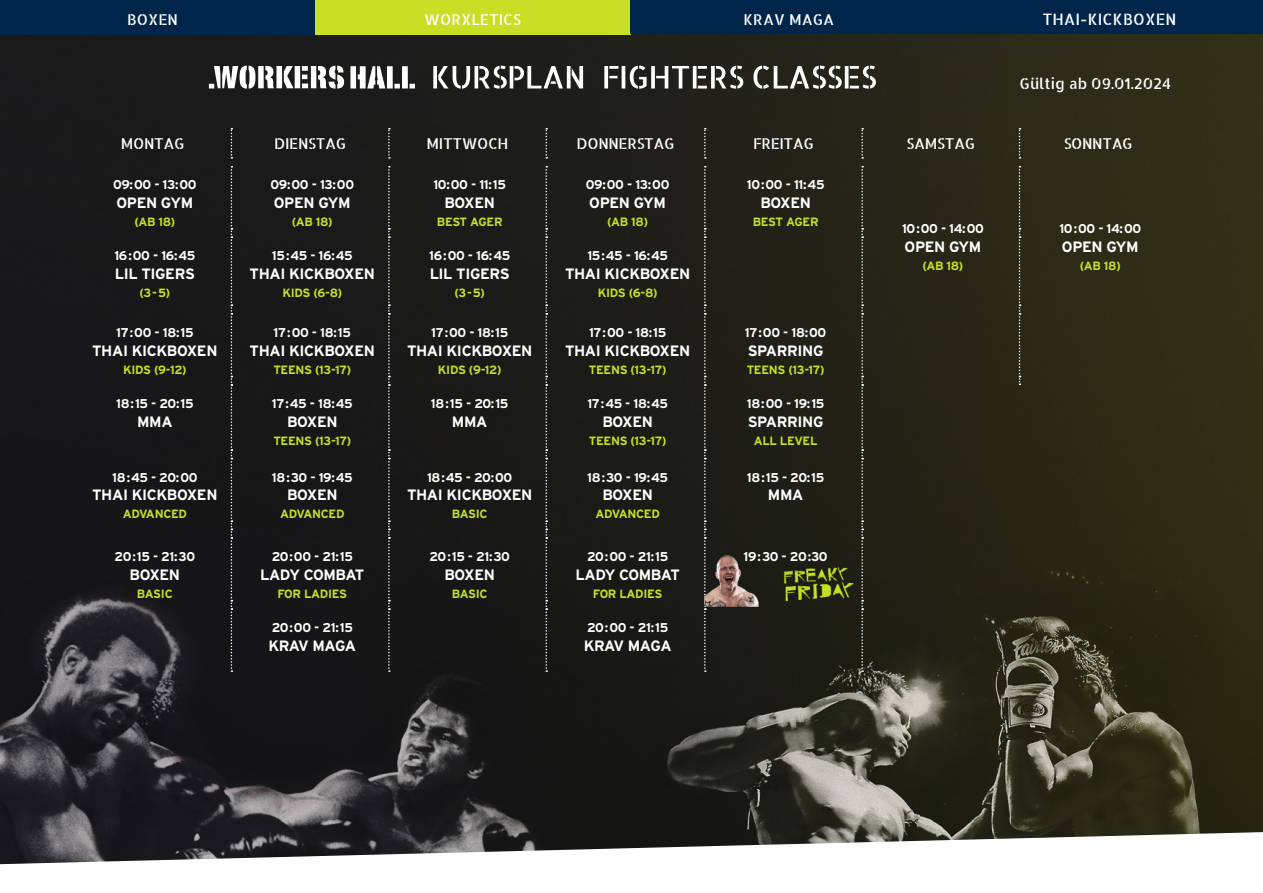
<style>
.page{position:relative;width:1263px;height:893px;background:#fff}
.page>*{position:absolute;margin:0;border:0;box-sizing:border-box;transform-origin:0 0}
.t1{font:15.75px "Allerta Stencil";color:#fff}
.t2{font:700 15px "Interstate";letter-spacing:-.025em;color:#fff}
.t3{font:15px "Allerta Stencil";letter-spacing:-.025em;color:#fff}
.t4{font:15px "Allerta Stencil";color:#fff}
.t5{font:700 12.75px "Interstate";letter-spacing:-.025em;color:#fff}
.t6{font:700 12px "Interstate";letter-spacing:-.025em;color:#c7e025}
</style>
<div class="page">
<img style="left:0;top:34px;width:1263px;height:785px">
<div style="left:0;top:819px;width:1263px;height:74px;background:#000;opacity:.15"></div>
<svg style="left:0;top:832px;width:1263px;height:61px"></svg>
<svg style="left:231px;top:128px;width:1px;height:31px"></svg>
<svg style="left:388px;top:128px;width:2px;height:31px"></svg>
<svg style="left:545px;top:128px;width:2px;height:31px"></svg>
<svg style="left:704px;top:128px;width:2px;height:31px"></svg>
<svg style="left:861px;top:128px;width:2px;height:31px"></svg>
<svg style="left:1019px;top:128px;width:1px;height:31px"></svg>
<svg style="left:1019px;top:166px;width:1px;height:219px"></svg>
<svg style="left:704px;top:166px;width:2px;height:506px"></svg>
<svg style="left:231px;top:166px;width:1px;height:506px"></svg>
<svg style="left:388px;top:166px;width:2px;height:506px"></svg>
<svg style="left:861px;top:166px;width:2px;height:506px"></svg>
<svg style="left:545px;top:166px;width:2px;height:506px"></svg>
<div style="left:947px;top:0;width:316px;height:34px;background:#00254b"></div>
<div style="left:315px;top:0;width:315px;height:34px;background:#c7e025"></div>
<div style="left:630px;top:0;width:317px;height:34px;background:#00254b"></div>
<div style="left:0;top:0;width:315px;height:34px;background:#00254b"></div>
<img style="left:704px;top:545px;width:62px;height:62px">
<img style="left:781px;top:557px;width:79px;height:50px">
<svg style="left:433px;top:66px;width:150px;height:23px"></svg>
<svg style="left:209px;top:66px;width:206px;height:23px"></svg>
<svg style="left:604px;top:66px;width:272px;height:23px"></svg>
<p class="t3" style="left:127px;top:9px;width:53px">BOXEN</p>
<p class="t4" style="left:424px;top:9px;width:98px">WORXLETICS</p>
<p class="t4" style="left:743px;top:9px;width:92px">KRAV MAGA</p>
<p class="t1" style="left:1042px;top:9px;width:135px">THAI-KICKBOXEN</p>
<p class="t4" style="left:1020px;top:73px;width:153px">Gültig ab 09.01.2024</p>
<p class="t3" style="left:121px;top:134px;width:65px">MONTAG</p>
<p class="t3" style="left:274px;top:134px;width:73px">DIENSTAG</p>
<p class="t3" style="left:427px;top:134px;width:84px">MITTWOCH</p>
<p class="t3" style="left:576px;top:134px;width:100px">DONNERSTAG</p>
<p class="t3" style="left:753px;top:134px;width:62px">FREITAG</p>
<p class="t3" style="left:907px;top:134px;width:70px">SAMSTAG</p>
<p class="t3" style="left:1064px;top:134px;width:70px">SONNTAG</p>
<p class="t5" style="left:113px;top:177px;width:85px">09:00 - 13:00</p>
<p class="t2" style="left:116px;top:194px;width:78px">OPEN GYM</p>
<p class="t6" style="left:134px;top:216px;width:42px">(AB 18)</p>
<p class="t5" style="left:270px;top:177px;width:85px">09:00 - 13:00</p>
<p class="t2" style="left:274px;top:194px;width:78px">OPEN GYM</p>
<p class="t6" style="left:292px;top:216px;width:42px">(AB 18)</p>
<p class="t5" style="left:433px;top:177px;width:74px">10:00 - 11:15</p>
<p class="t2" style="left:444px;top:194px;width:52px">BOXEN</p>
<p class="t6" style="left:437px;top:216px;width:67px">BEST AGER</p>
<p class="t5" style="left:586px;top:177px;width:85px">09:00 - 13:00</p>
<p class="t2" style="left:589px;top:194px;width:78px">OPEN GYM</p>
<p class="t6" style="left:607px;top:216px;width:42px">(AB 18)</p>
<p class="t5" style="left:747px;top:177px;width:79px">10:00 - 11:45</p>
<p class="t2" style="left:760px;top:194px;width:52px">BOXEN</p>
<p class="t6" style="left:753px;top:216px;width:67px">BEST AGER</p>
<p class="t5" style="left:902px;top:221px;width:83px">10:00 - 14:00</p>
<p class="t2" style="left:904px;top:238px;width:78px">OPEN GYM</p>
<p class="t6" style="left:922px;top:259px;width:42px">(AB 18)</p>
<p class="t5" style="left:1059px;top:221px;width:83px">10:00 - 14:00</p>
<p class="t2" style="left:1062px;top:238px;width:78px">OPEN GYM</p>
<p class="t6" style="left:1080px;top:259px;width:42px">(AB 18)</p>
<p class="t5" style="left:114px;top:249px;width:82px">16:00 - 16:45</p>
<p class="t2" style="left:115px;top:265px;width:82px">LIL TIGERS</p>
<p class="t6" style="left:140px;top:286px;width:32px">(3-5)</p>
<p class="t5" style="left:272px;top:249px;width:82px">15:45 - 16:45</p>
<p class="t2" style="left:250px;top:265px;width:127px">THAI KICKBOXEN</p>
<p class="t6" style="left:282px;top:286px;width:61px">KIDS (6-8)</p>
<p class="t5" style="left:429px;top:249px;width:82px">16:00 - 16:45</p>
<p class="t2" style="left:430px;top:265px;width:82px">LIL TIGERS</p>
<p class="t6" style="left:454px;top:286px;width:32px">(3-5)</p>
<p class="t5" style="left:587px;top:249px;width:82px">15:45 - 16:45</p>
<p class="t2" style="left:565px;top:265px;width:127px">THAI KICKBOXEN</p>
<p class="t6" style="left:598px;top:286px;width:61px">KIDS (6-8)</p>
<p class="t5" style="left:116px;top:325px;width:79px">17:00 - 18:15</p>
<p class="t2" style="left:92px;top:342px;width:127px">THAI KICKBOXEN</p>
<p class="t6" style="left:123px;top:363px;width:65px">KIDS (9-12)</p>
<p class="t5" style="left:116px;top:396px;width:79px">18:15 - 20:15</p>
<p class="t2" style="left:137px;top:413px;width:37px">MMA</p>
<p class="t5" style="left:112px;top:470px;width:87px">18:45 - 20:00</p>
<p class="t2" style="left:92px;top:487px;width:127px">THAI KICKBOXEN</p>
<p class="t6" style="left:123px;top:507px;width:66px">ADVANCED</p>
<p class="t5" style="left:115px;top:549px;width:82px">20:15 - 21:30</p>
<p class="t2" style="left:130px;top:566px;width:52px">BOXEN</p>
<p class="t6" style="left:137px;top:587px;width:37px">BASIC</p>
<p class="t5" style="left:274px;top:325px;width:79px">17:00 - 18:15</p>
<p class="t2" style="left:250px;top:342px;width:127px">THAI KICKBOXEN</p>
<p class="t6" style="left:273px;top:363px;width:79px">TEENS (13-17)</p>
<p class="t5" style="left:272px;top:396px;width:82px">17:45 - 18:45</p>
<p class="t2" style="left:287px;top:413px;width:52px">BOXEN</p>
<p class="t6" style="left:273px;top:434px;width:79px">TEENS (13-17)</p>
<p class="t5" style="left:272px;top:470px;width:82px">18:30 - 19:45</p>
<p class="t2" style="left:287px;top:487px;width:52px">BOXEN</p>
<p class="t6" style="left:280px;top:507px;width:66px">ADVANCED</p>
<p class="t5" style="left:272px;top:549px;width:83px">20:00 - 21:15</p>
<p class="t2" style="left:260px;top:566px;width:106px">LADY COMBAT</p>
<p class="t6" style="left:277px;top:587px;width:71px">FOR LADIES</p>
<p class="t5" style="left:272px;top:620px;width:83px">20:00 - 21:15</p>
<p class="t2" style="left:268px;top:637px;width:89px">KRAV MAGA</p>
<p class="t5" style="left:431px;top:325px;width:79px">17:00 - 18:15</p>
<p class="t2" style="left:407px;top:342px;width:127px">THAI KICKBOXEN</p>
<p class="t6" style="left:438px;top:363px;width:65px">KIDS (9-12)</p>
<p class="t5" style="left:431px;top:396px;width:79px">18:15 - 20:15</p>
<p class="t2" style="left:452px;top:413px;width:37px">MMA</p>
<p class="t5" style="left:427px;top:470px;width:87px">18:45 - 20:00</p>
<p class="t2" style="left:407px;top:487px;width:127px">THAI KICKBOXEN</p>
<p class="t6" style="left:452px;top:507px;width:37px">BASIC</p>
<p class="t5" style="left:429px;top:549px;width:82px">20:15 - 21:30</p>
<p class="t2" style="left:444px;top:566px;width:52px">BOXEN</p>
<p class="t6" style="left:452px;top:587px;width:37px">BASIC</p>
<p class="t5" style="left:589px;top:325px;width:79px">17:00 - 18:15</p>
<p class="t2" style="left:565px;top:342px;width:127px">THAI KICKBOXEN</p>
<p class="t6" style="left:589px;top:363px;width:79px">TEENS (13-17)</p>
<p class="t5" style="left:587px;top:396px;width:82px">17:45 - 18:45</p>
<p class="t2" style="left:602px;top:413px;width:52px">BOXEN</p>
<p class="t6" style="left:589px;top:434px;width:79px">TEENS (13-17)</p>
<p class="t5" style="left:587px;top:470px;width:82px">18:30 - 19:45</p>
<p class="t2" style="left:602px;top:487px;width:52px">BOXEN</p>
<p class="t6" style="left:595px;top:507px;width:66px">ADVANCED</p>
<p class="t5" style="left:587px;top:549px;width:83px">20:00 - 21:15</p>
<p class="t2" style="left:575px;top:566px;width:106px">LADY COMBAT</p>
<p class="t6" style="left:593px;top:587px;width:71px">FOR LADIES</p>
<p class="t5" style="left:587px;top:620px;width:83px">20:00 - 21:15</p>
<p class="t2" style="left:584px;top:637px;width:89px">KRAV MAGA</p>
<p class="t5" style="left:745px;top:325px;width:83px">17:00 - 18:00</p>
<p class="t2" style="left:748px;top:342px;width:77px">SPARRING</p>
<p class="t6" style="left:747px;top:363px;width:79px">TEENS (13-17)</p>
<p class="t5" style="left:747px;top:396px;width:79px">18:00 - 19:15</p>
<p class="t2" style="left:748px;top:413px;width:77px">SPARRING</p>
<p class="t6" style="left:754px;top:434px;width:65px">ALL LEVEL</p>
<p class="t5" style="left:747px;top:470px;width:79px">18:15 - 20:15</p>
<p class="t2" style="left:768px;top:487px;width:37px">MMA</p>
<p class="t5" style="left:744px;top:549px;width:85px">19:30 - 20:30</p>
</div>
